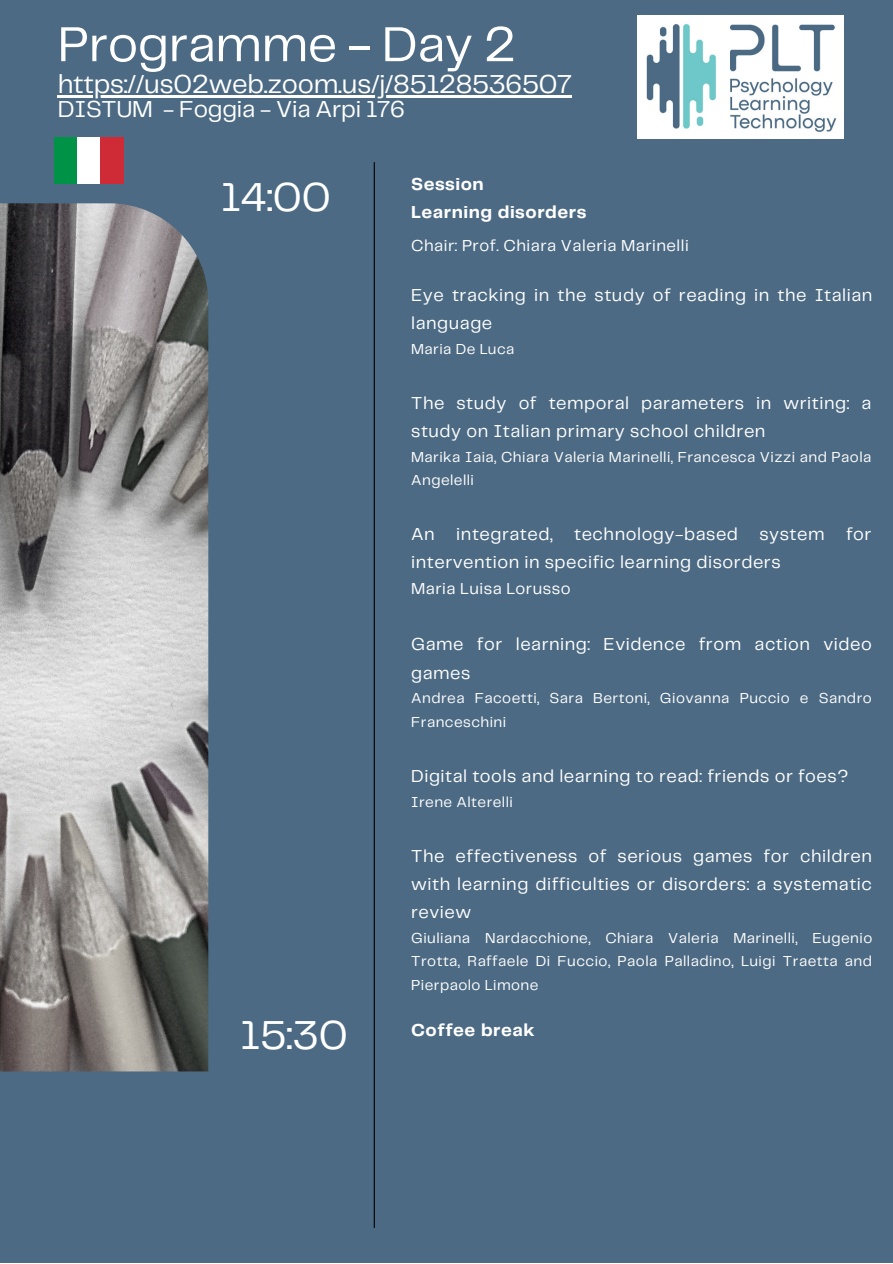
<style>
.page{position:relative;width:893px;height:1264px;background:#fff}
.page>*{position:absolute;margin:0;border:0;box-sizing:border-box;transform-origin:0 0}
.t1{font:51px "Telegraf";letter-spacing:-.01em;color:#fff}
.t2{font:42px "Telegraf";color:#fff}
.t3{font:27px "Telegraf";letter-spacing:-.01em;color:#fff}
.t4{font:24px "Telegraf";letter-spacing:-.01em;color:#fff}
.t5{font:18px/28px "Telegraf";letter-spacing:.03em;color:#fff}
.t6{font:700 18px "Telegraf";letter-spacing:.03em;color:#fff}
.t7{font:16.5px "Telegraf";letter-spacing:.03em;color:#fff}
.t8{font:15px/23.5px "Telegraf";letter-spacing:.03em;color:#fff}
</style>
<div class="page">
<div style="left:0;top:0;width:892px;height:1262px;background:#4c6a83"></div>
<hr style="left:374px;top:162px;width:1px;height:1065px;background:#000">
<img style="left:0;top:203px;width:208px;height:868px">
<hr style="left:58px;top:95px;width:513px;height:2px;background:#fff">
<img style="left:637px;top:15px;width:206px;height:124px">
<div style="left:54px;top:137px;width:24px;height:46px;background:#009246"></div>
<div style="left:78px;top:137px;width:23px;height:46px;background:#fff"></div>
<div style="left:101px;top:137px;width:23px;height:46px;background:#ce2b37"></div>
<h1 class="t1" style="left:58px;top:22px;width:459px">Programme - Day 2</h1>
<h3 class="t3" style="left:58px;top:72px;width:516px">https://us02web.zoom.us/j/85128536507</h3>
<h3 class="t4" style="left:58px;top:99px;width:348px">DISTUM - Foggia - Via Arpi 176</h3>
<h2 class="t2" style="left:221px;top:179px;width:111px">14:00</h2>
<p class="t6" style="left:411px;top:176px;width:74px">Session</p>
<p class="t6" style="left:411px;top:204px;width:177px">Learning disorders</p>
<p class="t7" style="left:411px;top:239px;width:279px">Chair: Prof. Chiara Valeria Marinelli</p>
<p class="t5" style="left:411px;top:281px;width:462px">Eye tracking in the study of reading in the Italian language</p>
<p class="t8" style="left:411px;top:337px;width:105px">Maria De Luca</p>
<p class="t5" style="left:411px;top:389px;width:461px">The study of temporal parameters in writing: a study on Italian primary school children</p>
<p class="t8" style="left:411px;top:445px;width:461px">Marika Iaia, Chiara Valeria Marinelli, Francesca Vizzi and Paola<br>Angelelli</p>
<p class="t5" style="left:411px;top:521px;width:462px">An integrated, technology-based system for intervention in specific learning disorders</p>
<p class="t7" style="left:411px;top:581px;width:161px">Maria Luisa Lorusso</p>
<p class="t5" style="left:411px;top:631px;width:462px">Game for learning: Evidence from action video games</p>
<p class="t8" style="left:411px;top:687px;width:462px">Andrea Facoetti, Sara Bertoni, Giovanna Puccio e Sandro<br>Franceschini</p>
<p class="t5" style="left:411px;top:763px;width:439px">Digital tools and learning to read: friends or foes?</p>
<p class="t8" style="left:411px;top:790px;width:103px">Irene Alterelli</p>
<p class="t5" style="left:411px;top:842px;width:462px;text-align:justify">The effectiveness of serious games for children with learning difficulties or disorders: a systematic review</p>
<p class="t8" style="left:411px;top:926px;width:462px;text-align:justify">Giuliana Nardacchione, Chiara Valeria Marinelli, Eugenio Trotta, Raffaele Di Fuccio, Paola Palladino, Luigi Traetta and Pierpaolo Limone</p>
<h2 class="t2" style="left:240px;top:1017px;width:109px">15:30</h2>
<p class="t6" style="left:411px;top:1022px;width:125px">Coffee break</p>
</div>
